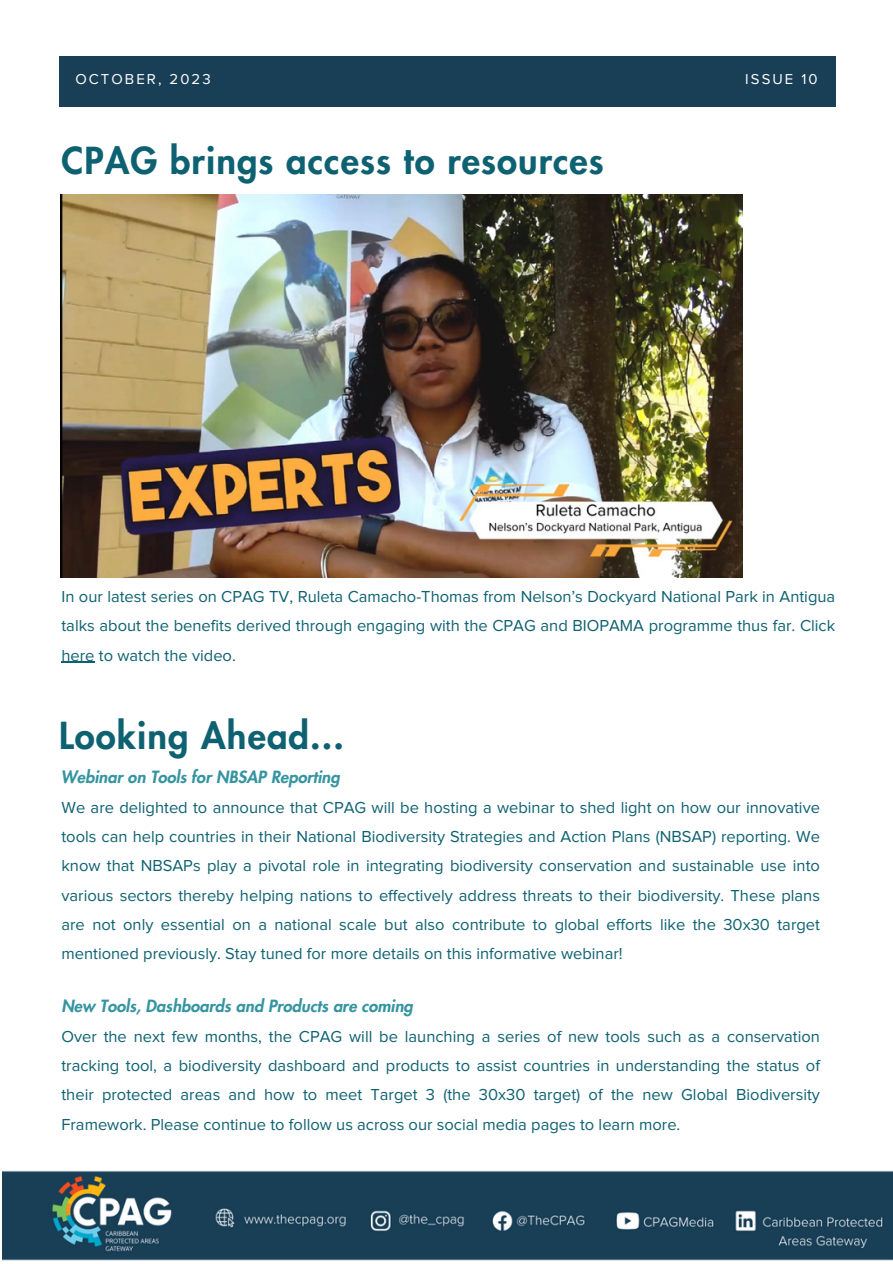
<style>
.page{position:relative;width:893px;height:1264px;background:#fff}
.page>*{position:absolute;margin:0;border:0;box-sizing:border-box;transform-origin:0 0}
.t1{font:800 36.3px "Futura LT Pro";letter-spacing:.03em;color:#0e6171}
.t2{font:16.5px/29.2px "Proxima Nova";color:#0e6171;text-align:justify}
.t3{font:italic 800 16.5px "Futura LT Pro";color:#3494a0}
.t4{font:14.85px "Proxima Nova";letter-spacing:.14em;color:#fff}
</style>
<div class="page">
<div style="left:59px;top:56px;width:776px;height:51px;background:#193f57"></div>
<img style="left:61px;top:194px;width:681px;height:384px">
<hr style="left:61px;top:662px;width:34px;height:1px;background:#0e6171">
<img style="left:2px;top:1170px;width:890px;height:91px">
<p class="t4" style="left:75px;top:73px;width:137px">OCTOBER, 2023</p>
<p class="t4" style="left:745px;top:73px;width:74px">ISSUE 10</p>
<p class="t1" style="left:61px;top:144px;width:543px">CPAG brings access to resources</p>
<p class="t2" style="left:61px;top:583px;width:775px">In our latest series on CPAG TV, Ruleta Camacho-Thomas from Nelson’s Dockyard National Park in Antigua talks about the benefits derived through engaging with the CPAG and BIOPAMA programme thus far. Click here to watch the video.</p>
<p class="t1" style="left:59px;top:719px;width:286px">Looking Ahead...</p>
<p class="t3" style="left:61px;top:769px;width:280px">Webinar on Tools for NBSAP Reporting</p>
<p class="t2" style="left:61px;top:793px;width:760px">We are delighted to announce that CPAG will be hosting a webinar to shed light on how our innovative tools can help countries in their National Biodiversity Strategies and Action Plans (NBSAP) reporting. We know that NBSAPs play a pivotal role in integrating biodiversity conservation and sustainable use into various sectors thereby helping nations to effectively address threats to their biodiversity. These plans are not only essential on a national scale but also contribute to global efforts like the 30x30 target mentioned previously. Stay tuned for more details on this informative webinar!</p>
<p class="t3" style="left:61px;top:998px;width:353px">New Tools, Dashboards and Products are coming</p>
<p class="t2" style="left:61px;top:1022px;width:760px">Over the next few months, the CPAG will be launching a series of new tools such as a conservation tracking tool, a biodiversity dashboard and products to assist countries in understanding the status of their protected areas and how to meet Target 3 (the 30x30 target) of the new Global Biodiversity Framework. Please continue to follow us across our social media pages to learn more.</p>
</div>
